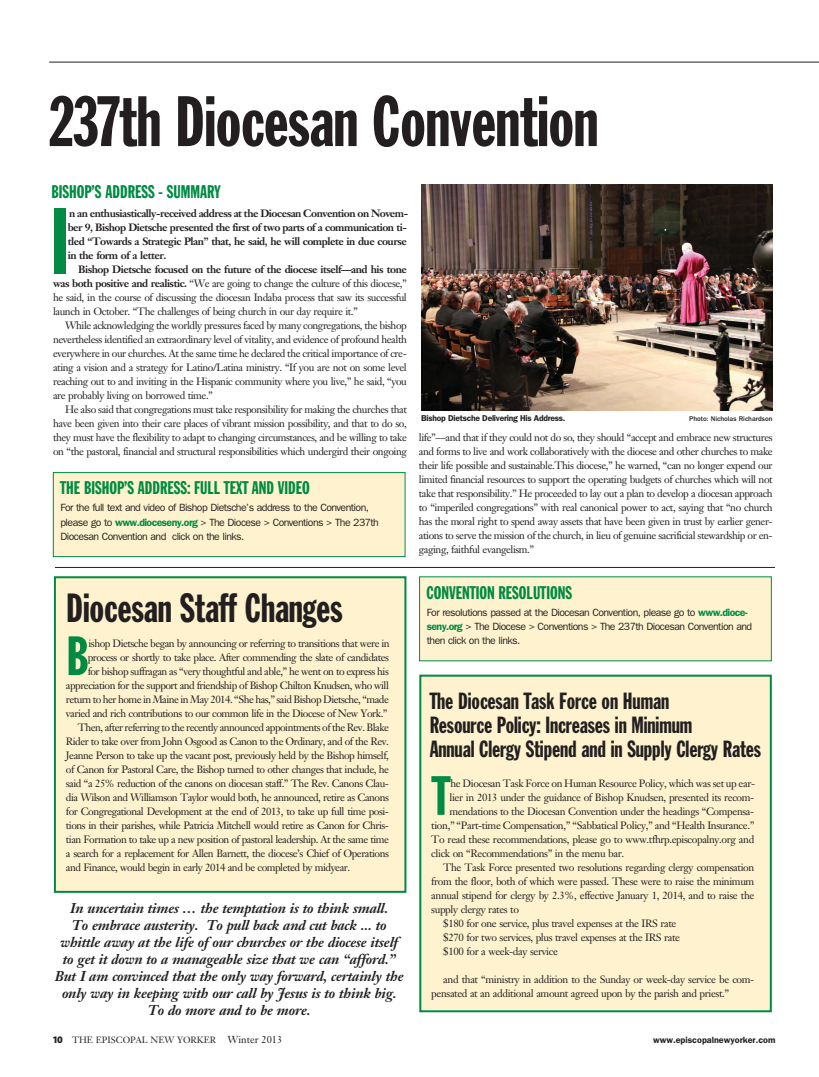
<style>
.page{position:relative;width:819px;height:1077px;background:#fff}
.page>*{position:absolute;margin:0;border:0;box-sizing:border-box;transform-origin:0 0}
.t1{font:91.3px "Franklin Gothic Std Extra Cond";color:#008b43}
.t2{font:70px "Franklin Gothic Std Extra Cond";letter-spacing:-.01em;color:#231f20}
.t3{font:54.3px "Franklin Gothic Std Extra Cond";color:#008b43}
.t4{font:40px "Franklin Gothic Std Extra Cond";letter-spacing:-.005em;color:#231f20}
.t5{font:23px/24px "Franklin Gothic Std Extra Cond";letter-spacing:-.005em;color:#231f20}
.t6{font:18px "Franklin Gothic Std Extra Cond";color:#008b43}
.t7{font:italic 700 14px/17px "Janson Text LT Std";letter-spacing:-.015em;color:#231f20;text-align:center}
.t8{font:10.5px/14px "Janson Text LT Std";letter-spacing:-.045em;color:#231f20;text-align:justify}
.t9{font:10.5px/14px "ITC Franklin Gothic Std";letter-spacing:-.055em;color:#231f20}
.t10{font:700 10.5px/14px "Janson Text LT Std";letter-spacing:-.045em;color:#231f20}
.t11{font:9px "Janson Text LT Std";color:#231f20}
.t12{font:600 9px "ITC Franklin Gothic Std";color:#231f20}
.t13{font:600 8.5px "ITC Franklin Gothic Std";letter-spacing:-.03em;color:#231f20}
.t14{font:500 7px "ITC Franklin Gothic Std";color:#231f20}
.s1{font-weight:700}
.s2{font-weight:600;color:#008b43}
.s3{font-family:"Myriad Pro";font-weight:900;font-size:10px}
.s4{font-size:10px}
</style>
<div class="page">
<hr style="left:49px;top:62px;width:769px;height:1px;background:#231f20">
<hr style="left:55px;top:567px;width:719px;height:1px;background:#231f20">
<div style="left:56px;top:578px;width:348px;height:312px;background:#fef3ce"></div>
<div style="left:54px;top:576px;width:352px;height:316px;border:2px solid #008b43"></div>
<div style="left:54px;top:472px;width:351px;height:84px;background:#fef3ce"></div>
<div style="left:53px;top:472px;width:352px;height:84px;border:1px solid #008b43"></div>
<img style="left:421px;top:185px;width:351px;height:225px">
<div style="left:420px;top:577px;width:351px;height:83px;background:#fef3ce"></div>
<div style="left:421px;top:676px;width:348px;height:333px;background:#fef3ce"></div>
<div style="left:419px;top:674px;width:352px;height:337px;border:2px solid #008b43"></div>
<h2 class="t2" style="left:49px;top:96px;width:550px">237th Diocesan Convention</h2>
<h3 class="t6" style="left:52px;top:185px;width:170px">BISHOP’S ADDRESS - SUMMARY</h3>
<h1 class="t1" style="left:50px;top:208px;width:20px">I</h1>
<p class="t10" style="left:68px;top:208px;width:342px">n an enthusiastically-received address at the Diocesan Convention on Novem&shy;ber 9, Bishop Dietsche presented the first of two parts of a communication ti&shy;tled “Towards a Strategic Plan” that, he said, he will complete in due course in the form of a letter.</p>
<p class="t8" style="left:53px;top:264px;width:355px;text-indent:25px"><span class="s1">Bishop Dietsche focused on the future of the diocese itself—and his tone was both positive and realistic.</span> “We are going to change the culture of this diocese,” he said, in the course of discussing the diocesan Indaba process that saw its successful launch in October. “The challenges of being church in our day require it.”</p>
<p class="t8" style="left:53px;top:319px;width:355px;text-indent:12px">While acknowledging the worldly pressures faced by many congregations, the bishop nevertheless identified an extraordinary level of vitality, and evidence of profound health everywhere in our churches. At the same time he declared the critical importance of cre&shy;ating a vision and a strategy for Latino/Latina ministry. “If you are not on some level reaching out to and inviting in the Hispanic community where you live,” he said, “you are probably living on borrowed time.”</p>
<p class="t8" style="left:53px;top:403px;width:355px;text-indent:12px">He also said that congregations must take responsibility for making the churches that have been given into their care places of vibrant mission possibility, and that to do so, they must have the flexibility to adapt to changing circumstances, and be willing to take on “the pastoral, financial and structural responsibilities which undergird their ongoing</p>
<h3 class="t6" style="left:60px;top:481px;width:251px">THE BISHOP’S ADDRESS: FULL TEXT AND VIDEO</h3>
<p class="t9" style="left:61px;top:501px;width:320px">For the full text and video of Bishop Dietsche’s address to the Convention, please go to <span class="s2">www.dioceseny.org</span> &gt; The Diocese &gt; Conventions &gt; The 237th<br>Diocesan Convention and click on the links.</p>
<p class="t13" style="left:421px;top:415px;width:145px">Bishop Dietsche Delivering His Address.</p>
<p class="t14" style="left:689px;top:416px;width:85px">Photo: Nicholas Richardson</p>
<p class="t8" style="left:419px;top:431px;width:355px">life”—and that if they could not do so, they should “accept and embrace new structures and forms to live and work collaboratively with the diocese and other churches to make their life possible and sustainable.This diocese,” he warned, “can no longer expend our limited financial resources to support the operating budgets of churches which will not take that responsibility.” He proceeded to lay out a plan to develop a diocesan approach to “imperiled congregations” with real canonical power to act, saying that “no church has the moral right to spend away assets that have been given in trust by earlier gener&shy;ations to serve the mission of the church, in lieu of genuine sacrificial stewardship or en&shy;gaging, faithful evangelism.”</p>
<h3 class="t4" style="left:66px;top:593px;width:278px">Diocesan Staff Changes</h3>
<h3 class="t3" style="left:66px;top:636px;width:24px">B</h3>
<p class="t8" style="left:88px;top:637px;width:303px">ishop Dietsche began by announcing or referring to transitions that were in</p>
<p class="t8" style="left:88px;top:651px;width:303px">process or shortly to take place. After commending the slate of candidates</p>
<p class="t8" style="left:88px;top:665px;width:303px">for bishop suffragan as “very thoughtful and able,” he went on to express his</p>
<p class="t8" style="left:66px;top:679px;width:324px">appreciation for the support and friendship of Bishop Chilton Knudsen, who will</p>
<p class="t8" style="left:66px;top:693px;width:324px">return to her home in Maine in May 2014. “She has,” said Bishop Dietsche, “made</p>
<p class="t8" style="left:66px;top:707px;width:323px">varied and rich contributions to our common life in the Diocese of New York.”</p>
<p class="t8" style="left:78px;top:721px;width:312px">Then, after referring to the recently announced appointments of the Rev. Blake</p>
<p class="t8" style="left:66px;top:735px;width:324px">Rider to take over from John Osgood as Canon to the Ordinary, and of the Rev.</p>
<p class="t8" style="left:66px;top:749px;width:324px">Jeanne Person to take up the vacant post, previously held by the Bishop himself,</p>
<p class="t8" style="left:66px;top:763px;width:324px">of Canon for Pastoral Care, the Bishop turned to other changes that include, he</p>
<p class="t8" style="left:66px;top:777px;width:324px">said “a 25% reduction of the canons on diocesan staff.” The Rev. Canons Clau-</p>
<p class="t8" style="left:66px;top:791px;width:324px">dia Wilson and Williamson Taylor would both, he announced, retire as Canons</p>
<p class="t8" style="left:66px;top:805px;width:324px">for Congregational Development at the end of 2013, to take up full time posi-</p>
<p class="t8" style="left:66px;top:819px;width:324px">tions in their parishes, while Patricia Mitchell would retire as Canon for Chris-</p>
<p class="t8" style="left:66px;top:833px;width:324px">tian Formation to take up a new position of pastoral leadership. At the same time</p>
<p class="t8" style="left:66px;top:847px;width:324px">a search for a replacement for Allen Barnett, the diocese’s Chief of Operations</p>
<p class="t8" style="left:66px;top:861px;width:286px">and Finance, would begin in early 2014 and be completed by midyear.</p>
<p class="t7" style="left:55px;top:900px;width:350px">In uncertain times … the temptation is to think small.<br>To embrace austerity. To pull back and cut back ... to whittle away at the life of our churches or the diocese itself to get it down to a manageable size that we can “afford.” But I am convinced that the only way forward, certainly the only way in keeping with our call by Jesus is to think big.<br>To do more and to be more.</p>
<h3 class="t6" style="left:426px;top:585px;width:147px">CONVENTION RESOLUTIONS</h3>
<p class="t9" style="left:427px;top:606px;width:327px">For resolutions passed at the Diocesan Convention, please go to <span class="s2">www.dioce&shy;seny.org</span> &gt; The Diocese &gt; Conventions &gt; The 237th Diocesan Convention and then click on the links.</p>
<h3 class="t5" style="left:429px;top:690px;width:333px">The Diocesan Task Force on Human<br>Resource Policy: Increases in Minimum<br>Annual Clergy Stipend and in Supply Clergy Rates</h3>
<h3 class="t3" style="left:432px;top:775px;width:20px">T</h3>
<p class="t8" style="left:450px;top:777px;width:306px">he Diocesan Task Force on Human Resource Policy, which was set up ear-</p>
<p class="t8" style="left:449px;top:791px;width:306px">lier in 2013 under the guidance of Bishop Knudsen, presented its recom-</p>
<p class="t8" style="left:449px;top:805px;width:306px">mendations to the Diocesan Convention under the headings “Compensa-</p>
<p class="t8" style="left:431px;top:819px;width:324px">tion,” “Part-time Compensation,” “Sabbatical Policy,” and “Health Insurance.”</p>
<p class="t8" style="left:431px;top:833px;width:324px">To read these recommendations, please go to www.tfhrp.episcopalny.org and</p>
<p class="t8" style="left:431px;top:847px;width:194px">click on “Recommendations” in the menu bar.</p>
<p class="t8" style="left:443px;top:861px;width:312px">The Task Force presented two resolutions regarding clergy compensation</p>
<p class="t8" style="left:431px;top:875px;width:324px">from the floor, both of which were passed. These were to raise the minimum</p>
<p class="t8" style="left:431px;top:889px;width:324px">annual stipend for clergy by 2.3%, effective January 1, 2014, and to raise the</p>
<p class="t8" style="left:431px;top:903px;width:89px">supply clergy rates to</p>
<p class="t8" style="left:443px;top:917px;width:234px">$180 for one service, plus travel expenses at the IRS rate</p>
<p class="t8" style="left:443px;top:931px;width:238px">$270 for two services, plus travel expenses at the IRS rate</p>
<p class="t8" style="left:443px;top:945px;width:116px">$100 for a week-day service</p>
<p class="t8" style="left:431px;top:973px;width:324px;text-indent:12px">and that “ministry in addition to the Sunday or week-day service be com&shy;pensated at an additional amount agreed upon by the parish and priest.”</p>
<p class="t11" style="left:52px;top:1036px;width:231px"><span class="s3">10</span> THE EPISCOPAL NEW YORKER <span class="s4">Winter 2013</span></p>
<p class="t12" style="left:653px;top:1036px;width:124px">www.episcopalnewyorker.com</p>
</div>
